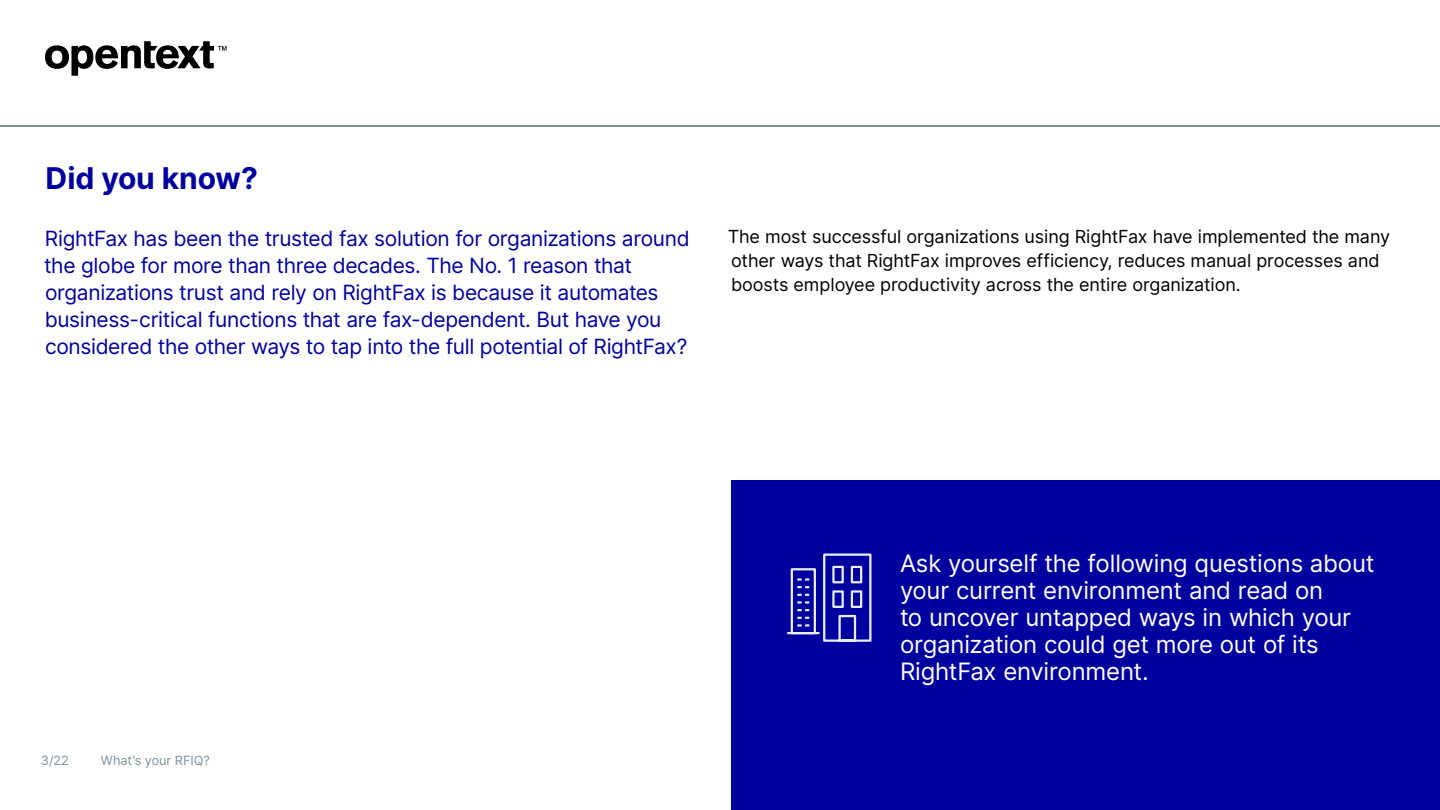
<style>
.page{position:relative;width:1440px;height:810px;background:#fff}
.page>*{position:absolute;margin:0;border:0;box-sizing:border-box;transform-origin:0 0}
.t1{font:700 30px "Inter";letter-spacing:-.005em;color:#00009f}
.Callouts_Large_-_Whi{font:24px/27px "Inter";letter-spacing:-.01em;color:#fff}
.Intro_Paragraph{font:21px/27px "Inter";letter-spacing:-.02em;color:#00009f}
.Body{font:18px/24px "Inter";letter-spacing:-.005em;color:#000}
.t2{font:12.75px "Inter";letter-spacing:-.005em;color:#7e929f}
</style>
<div class="page">
<svg style="left:45px;top:41px;width:181px;height:35px"></svg>
<hr style="left:0;top:125px;width:1440px;height:2px;background:#7e929f">
<div style="left:731px;top:480px;width:709px;height:330px;background:#00009f"></div>
<svg style="left:787px;top:553px;width:85px;height:89px"></svg>
<h3 class="t1" style="left:46px;top:156px;width:214px">Did you know?</h3>
<p class="Intro_Paragraph" style="left:44px;top:224px;width:647px">RightFax has been the trusted fax solution for organizations around the globe for more than three decades. The No. 1 reason that organizations trust and rely on RightFax is because it automates business-critical functions that are fax-dependent. But have you considered the other ways to tap into the full potential of RightFax?</p>
<p class="Body" style="left:728px;top:224px;width:664px">The most successful organizations using RightFax have implemented the many other ways that RightFax improves efficiency, reduces manual processes and boosts employee productivity across the entire organization.</p>
<p class="t2" style="left:41px;top:751px;width:30px">3/22</p>
<p class="t2" style="left:101px;top:751px;width:111px">What’s your RFIQ?</p>
<p class="Callouts_Large_-_Whi" style="left:900px;top:549px;width:476px">Ask yourself the following questions about your current environment and read on<br>to uncover untapped ways in which your organization could get more out of its RightFax environment.</p>
</div>
